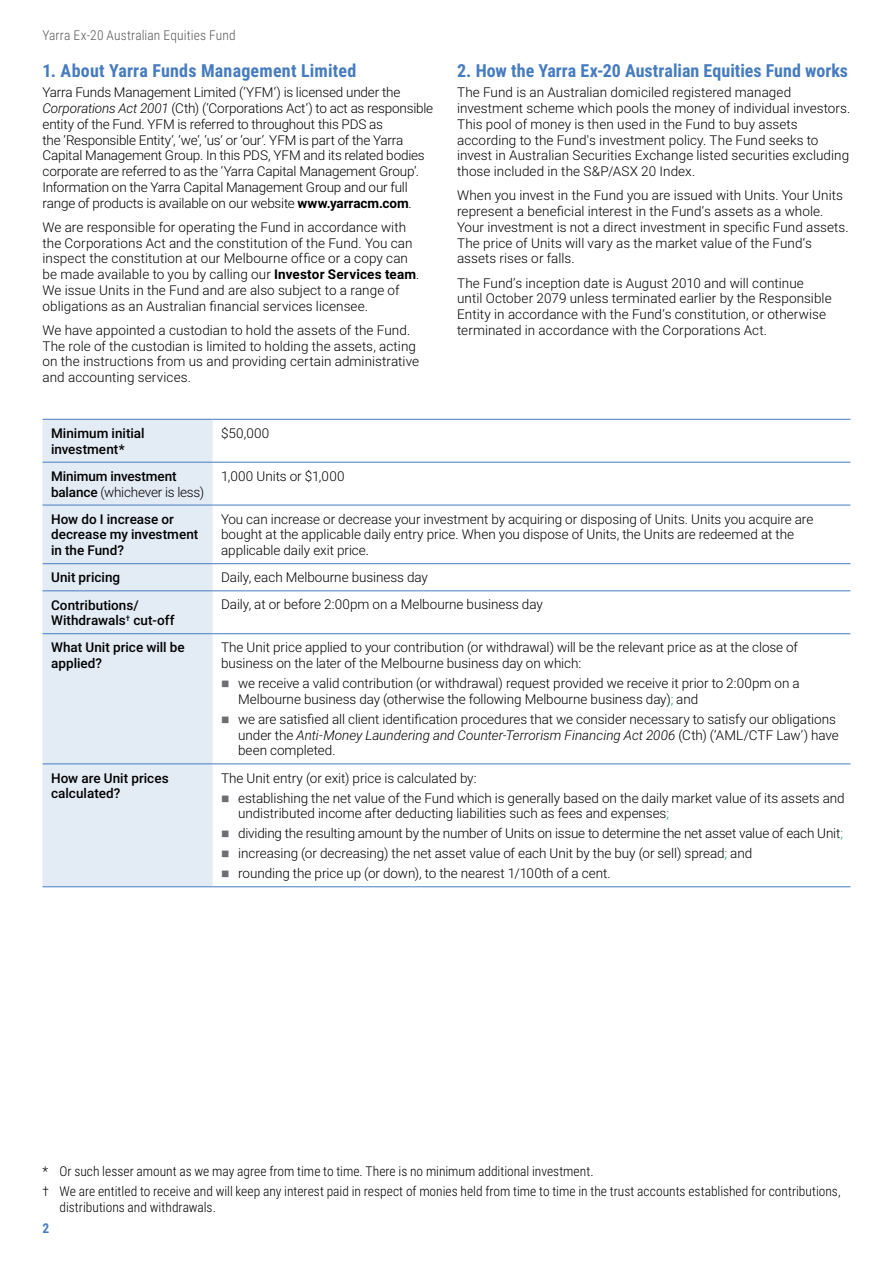
<style>
.page{position:relative;width:893px;height:1263px;background:#fff}
.page>*{position:absolute;margin:0;border:0;box-sizing:border-box;transform-origin:0 0}
.t1{font:700 18px "Roboto Condensed";letter-spacing:.005em;color:#467cbf}
.t2{font:300 13.5px/15.8px "Roboto";color:#000}
.t3{font:300 13.5px/20px "Roboto Condensed";color:#000}
.t4{font:500 13.5px/15.8px "Roboto";color:#000}
.t5{font:300 13.5px "Roboto Condensed";letter-spacing:.01em;color:#58595b}
.t6{font:700 13.5px "Roboto Condensed";color:#467cbf}
.s1{font-style:italic}
.s2{font-weight:700}
.s3{font-weight:300}
.s4{color:#00ab56}
</style>
<div class="page">
<div style="left:43px;top:420px;width:170px;height:466px;background:#e3ebf5"></div>
<hr style="left:213px;top:462px;width:637px;height:1px;background:#467cbf">
<hr style="left:43px;top:505px;width:170px;height:1px;background:#467cbf">
<hr style="left:213px;top:505px;width:637px;height:1px;background:#467cbf">
<hr style="left:43px;top:563px;width:170px;height:1px;background:#467cbf">
<hr style="left:213px;top:563px;width:637px;height:1px;background:#467cbf">
<hr style="left:43px;top:591px;width:170px;height:1px;background:#467cbf">
<hr style="left:213px;top:591px;width:637px;height:1px;background:#467cbf">
<hr style="left:43px;top:633px;width:170px;height:1px;background:#467cbf">
<hr style="left:213px;top:633px;width:637px;height:1px;background:#467cbf">
<hr style="left:43px;top:764px;width:170px;height:1px;background:#467cbf">
<hr style="left:213px;top:764px;width:637px;height:1px;background:#467cbf">
<hr style="left:213px;top:886px;width:637px;height:1px;background:#467cbf">
<hr style="left:43px;top:462px;width:170px;height:1px;background:#467cbf">
<hr style="left:43px;top:886px;width:170px;height:1px;background:#467cbf">
<hr style="left:43px;top:419px;width:170px;height:1px;background:#467cbf">
<hr style="left:213px;top:419px;width:637px;height:1px;background:#467cbf">
<p class="t5" style="left:43px;top:26px;width:195px">Yarra Ex-20 Australian Equities Fund</p>
<h1 class="t1" style="left:43px;top:58px;width:315px">1. About Yarra Funds Management Limited</h1>
<p class="t2" style="left:43px;top:84px;width:392px">Yarra Funds Management Limited (‘YFM‘) is licensed under the <span class="s1">Corporations Act 2001</span> (Cth) (‘Corporations Act‘) to act as responsible entity of the Fund. YFM is referred to throughout this PDS as<br>the ‘Responsible Entity‘, ‘we‘, ‘us‘ or ‘our‘. YFM is part of the Yarra Capital Management Group. In this PDS, YFM and its related bodies corporate are referred to as the ‘Yarra Capital Management Group’.<br>Information on the Yarra Capital Management Group and our full range of products is available on our website <span class="s2">www.yarracm.com</span>.</p>
<p class="t2" style="left:43px;top:219px;width:378px">We are responsible for operating the Fund in accordance with the Corporations Act and the constitution of the Fund. You can inspect the constitution at our Melbourne office or a copy can be made available to you by calling our <span class="s2">Investor Services team</span>.<br>We issue Units in the Fund and are also subject to a range of obligations as an Australian financial services licensee.</p>
<p class="t2" style="left:43px;top:322px;width:378px">We have appointed a custodian to hold the assets of the Fund.<br>The role of the custodian is limited to holding the assets, acting on the instructions from us and providing certain administrative and accounting services.</p>
<h1 class="t1" style="left:457px;top:58px;width:392px">2. How the Yarra Ex-20 Australian Equities Fund works</h1>
<p class="t2" style="left:457px;top:84px;width:395px">The Fund is an Australian domiciled registered managed investment scheme which pools the money of individual investors.<br>This pool of money is then used in the Fund to buy assets according to the Fund's investment policy. The Fund seeks to invest in Australian Securities Exchange listed securities excluding those included in the S&amp;P/ASX 20 Index.</p>
<p class="t2" style="left:457px;top:187px;width:393px">When you invest in the Fund you are issued with Units. Your Units represent a beneficial interest in the Fund‘s assets as a whole.<br>Your investment is not a direct investment in specific Fund assets.<br>The price of Units will vary as the market value of the Fund‘s assets rises or falls.</p>
<p class="t2" style="left:457px;top:274px;width:376px">The Fund’s inception date is August 2010 and will continue until October 2079 unless terminated earlier by the Responsible Entity in accordance with the Fund‘s constitution, or otherwise terminated in accordance with the Corporations Act.</p>
<p class="t4" style="left:51px;top:425px;width:95px">Minimum initial investment*</p>
<p class="t2" style="left:221px;top:425px;width:50px">$50,000</p>
<p class="t4" style="left:51px;top:468px;width:155px">Minimum investment balance <span class="s3">(whichever is less)</span></p>
<p class="t2" style="left:221px;top:468px;width:125px">1,000 Units or $1,000</p>
<p class="t4" style="left:51px;top:510px;width:149px">How do I increase or decrease my investment in the Fund?</p>
<p class="t2" style="left:221px;top:510px;width:594px">You can increase or decrease your investment by acquiring or disposing of Units. Units you acquire are bought at the applicable daily entry price. When you dispose of Units, the Units are redeemed at the applicable daily exit price.</p>
<p class="t4" style="left:51px;top:569px;width:71px">Unit pricing</p>
<p class="t2" style="left:221px;top:569px;width:208px">Daily, each Melbourne business day</p>
<p class="t4" style="left:51px;top:596px;width:125px">Contributions/<br>Withdrawals<sup>†</sup> cut-off</p>
<p class="t2" style="left:221px;top:596px;width:323px">Daily, at or before 2:00pm on a Melbourne business day</p>
<p class="t4" style="left:51px;top:639px;width:135px">What Unit price will be applied?</p>
<p class="t2" style="left:221px;top:639px;width:578px">The Unit price applied to your contribution (or withdrawal) will be the relevant price as at the close of business on the later of the Melbourne business day on which:</p>
<p class="t2" style="left:238px;top:675px;width:563px">we receive a valid contribution (or withdrawal) request provided we receive it prior to 2:00pm on a<br>Melbourne business day (otherwise the following Melbourne business day)<span class="s4">;</span> and</p>
<p class="t2" style="left:238px;top:711px;width:602px">we are satisfied all client identification procedures that we consider necessary to satisfy our obligations under the <span class="s1">Anti-Money Laundering and Counter-Terrorism Financing Act 2006</span> (Cth) (‘AML/CTF Law’) have been completed.</p>
<p class="t4" style="left:51px;top:769px;width:119px">How are Unit prices calculated?</p>
<p class="t2" style="left:238px;top:767px;width:608px;line-height:20px;text-indent:-17px">The Unit entry (or exit) price is calculated by:<br>establishing the net value of the Fund which is generally based on the daily market value of its assets and</p>
<p class="t2" style="left:238px;top:803px;width:606px;line-height:20px">undistributed income after deducting liabilities such as fees and expenses<span class="s4">;<br></span>dividing the resulting amount by the number of Units on issue to determine the net asset value of each Unit<span class="s4">; </span>increasing (or decreasing) the net asset value of each Unit by the buy (or sell) spread<span class="s4">;</span> and<br>rounding the price up (or down), to the nearest 1/100th of a cent.</p>
<p class="t3" style="left:43px;top:1161px;width:800px">* Or such lesser amount as we may agree from time to time. There is no minimum additional investment.<br>† We are entitled to receive and will keep any interest paid in respect of monies held from time to time in the trust accounts established for contributions,</p>
<p class="t3" style="left:60px;top:1197px;width:158px">distributions and withdrawals.</p>
<p class="t6" style="left:43px;top:1219px;width:8px">2</p>
</div>
